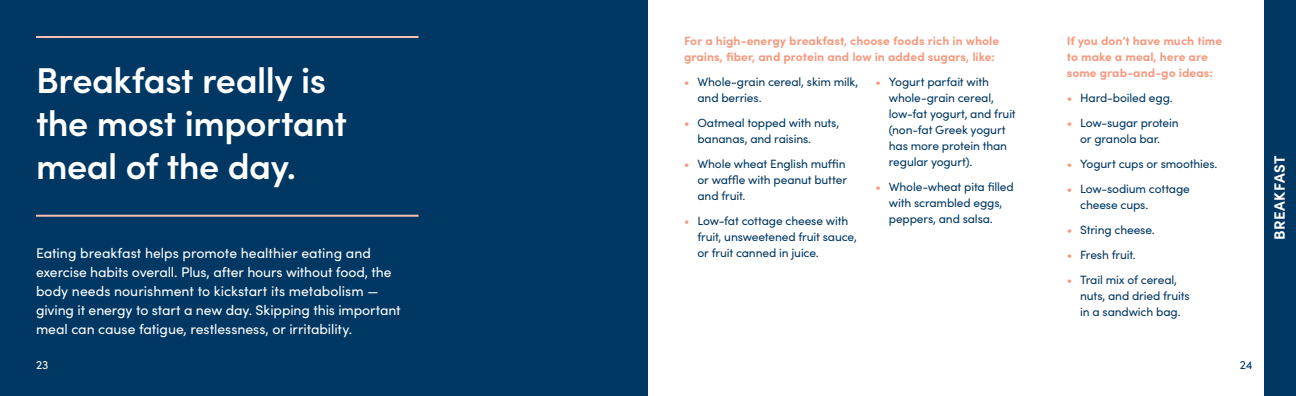
<style>
.page{position:relative;width:1296px;height:396px;background:#fff}
.page>*{position:absolute;margin:0;border:0;box-sizing:border-box;transform-origin:0 0}
.t1{font:600 36px/43px "Sofia Pro";letter-spacing:-.015em;color:#fff}
.t2{font:700 15px "Sofia Pro";letter-spacing:.025em;color:#fff}
.t3{font:14px/19px "Sofia Pro";letter-spacing:-.005em;color:#fff}
.t4{font:12px/16px "Sofia Pro";letter-spacing:-.015em;color:#003863}
.t5{font:700 12px/16px "Sofia Pro";letter-spacing:.01em;color:#f6987d}
.t6{font:12px "Sofia Pro";color:#fff}
.s1{color:#f6987d}
</style>
<div class="page">
<div style="left:0;top:0;width:648px;height:396px;background:#003863"></div>
<div style="left:1264px;top:0;width:32px;height:396px;background:#003863"></div>
<hr style="left:36px;top:215px;width:382px;height:2px;background:#fac0b3">
<hr style="left:36px;top:36px;width:382px;height:2px;background:#fac0b3">
<p class="t5" style="left:684px;top:31px;width:317px">For a high-energy breakfast, choose foods rich in whole grains, fiber, and protein and low in added sugars, like:</p>
<p class="t4" style="left:698px;top:73px;width:162px;text-indent:-14px"><span class="s1">•</span> Whole-grain cereal, skim milk, and berries.</p>
<p class="t4" style="left:698px;top:114px;width:143px;text-indent:-14px"><span class="s1">•</span> Oatmeal topped with nuts, bananas, and raisins.</p>
<p class="t4" style="left:698px;top:155px;width:151px;text-align:justify;text-indent:-14px"><span class="s1">•</span> Whole wheat English muffin or waffle with peanut butter and fruit.</p>
<p class="t4" style="left:698px;top:212px;width:161px;text-indent:-14px"><span class="s1">•</span> Low-fat cottage cheese with fruit, unsweetened fruit sauce, or fruit canned in juice.</p>
<p class="t5" style="left:1067px;top:31px;width:157px">If you don’t have much time to make a meal, here are some grab-and-go ideas:</p>
<p class="t4" style="left:1067px;top:89px;width:108px"><span class="s1">•</span> Hard-boiled egg.</p>
<p class="t4" style="left:1067px;top:114px;width:114px;text-align:center"><span class="s1">•</span> Low-sugar protein or granola bar.</p>
<p class="t4" style="left:1067px;top:155px;width:152px"><span class="s1">•</span> Yogurt cups or smoothies.</p>
<p class="t4" style="left:1080px;top:180px;width:111px;text-indent:-14px"><span class="s1">•</span> Low-sodium cottage cheese cups.</p>
<p class="t4" style="left:1067px;top:221px;width:90px"><span class="s1">•</span> String cheese.</p>
<p class="t4" style="left:1067px;top:246px;width:71px"><span class="s1">•</span> Fresh fruit.</p>
<p class="t4" style="left:1080px;top:271px;width:111px;text-indent:-14px"><span class="s1">•</span> Trail mix of cereal, nuts, and dried fruits in a sandwich bag.</p>
<p class="t1" style="left:36px;top:56px;width:312px">Breakfast really is the most important meal of the day.</p>
<p class="t4" style="left:889px;top:73px;width:128px;text-indent:-14px"><span class="s1">•</span> Yogurt parfait with whole-grain cereal, low-fat yogurt, and fruit (non-fat Greek yogurt has more protein than regular yogurt).</p>
<p class="t4" style="left:889px;top:178px;width:126px;text-indent:-14px"><span class="s1">•</span> Whole-wheat pita filled with scrambled eggs, peppers, and salsa.</p>
<p class="t3" style="left:36px;top:242px;width:366px">Eating breakfast helps promote healthier eating and exercise habits overall. Plus, after hours without food, the body needs nourishment to kickstart its metabolism — giving it energy to start a new day. Skipping this important meal can cause fatigue, restlessness, or irritability.</p>
<p class="t6" style="left:36px;top:356px;width:14px">23</p>
<p class="t4" style="left:1240px;top:356px;width:15px">24</p>
<p class="t2" style="left:1268px;top:240px;width:86px;rotate:-90deg">BREAKFAST</p>
</div>
